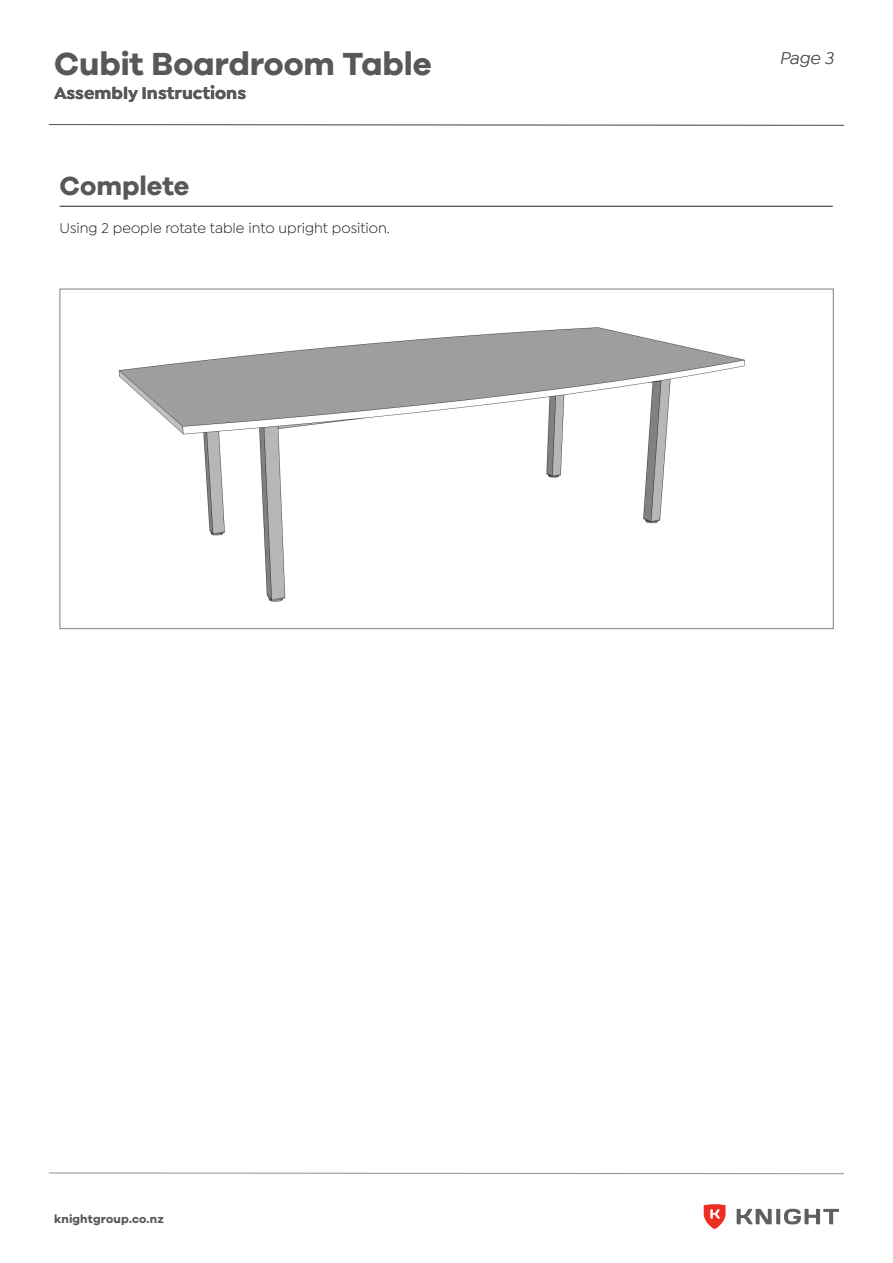
<style>
.page{position:relative;width:893px;height:1263px;background:#fff}
.page>*{position:absolute;margin:0;border:0;box-sizing:border-box;transform-origin:0 0}
.t1{font:700 33px "Galano Grotesque";letter-spacing:-.005em;color:#57585a}
.t2{font:700 27px "Galano Grotesque";color:#57585a}
.t3{font:700 18px "Isidora Sans";color:#57585a}
.t4{font:italic 18px "Isidora Sans";color:#57585a}
.t5{font:15px "Isidora Sans";color:#231f20}
.t6{font:700 12px "Galano Grotesque";letter-spacing:.01em;color:#57585a}
</style>
<div class="page">
<svg style="left:49px;top:1172px;width:795px;height:2px"></svg>
<svg style="left:704px;top:1204px;width:21px;height:25px"></svg>
<svg style="left:737px;top:1209px;width:102px;height:15px"></svg>
<hr style="left:60px;top:206px;width:773px;height:1px;background:#231f20">
<svg style="left:48px;top:124px;width:796px;height:2px;background:#a1a0a0"></svg>
<div style="left:60px;top:289px;width:773px;height:340px;background:#fff;border:1px solid #808285"></div>
<img style="left:59px;top:297px;width:775px;height:333px">
<h1 class="t1" style="left:54px;top:43px;width:379px">Cubit Boardroom Table</h1>
<p class="t3" style="left:54px;top:82px;width:194px">Assembly Instructions</p>
<h2 class="t2" style="left:60px;top:169px;width:131px">Complete</h2>
<p class="t5" style="left:60px;top:220px;width:332px">Using 2 people rotate table into upright position.</p>
<p class="t4" style="left:779px;top:48px;width:56px">Page 3</p>
<p class="t6" style="left:54px;top:1211px;width:111px">knightgroup.co.nz</p>
</div>
